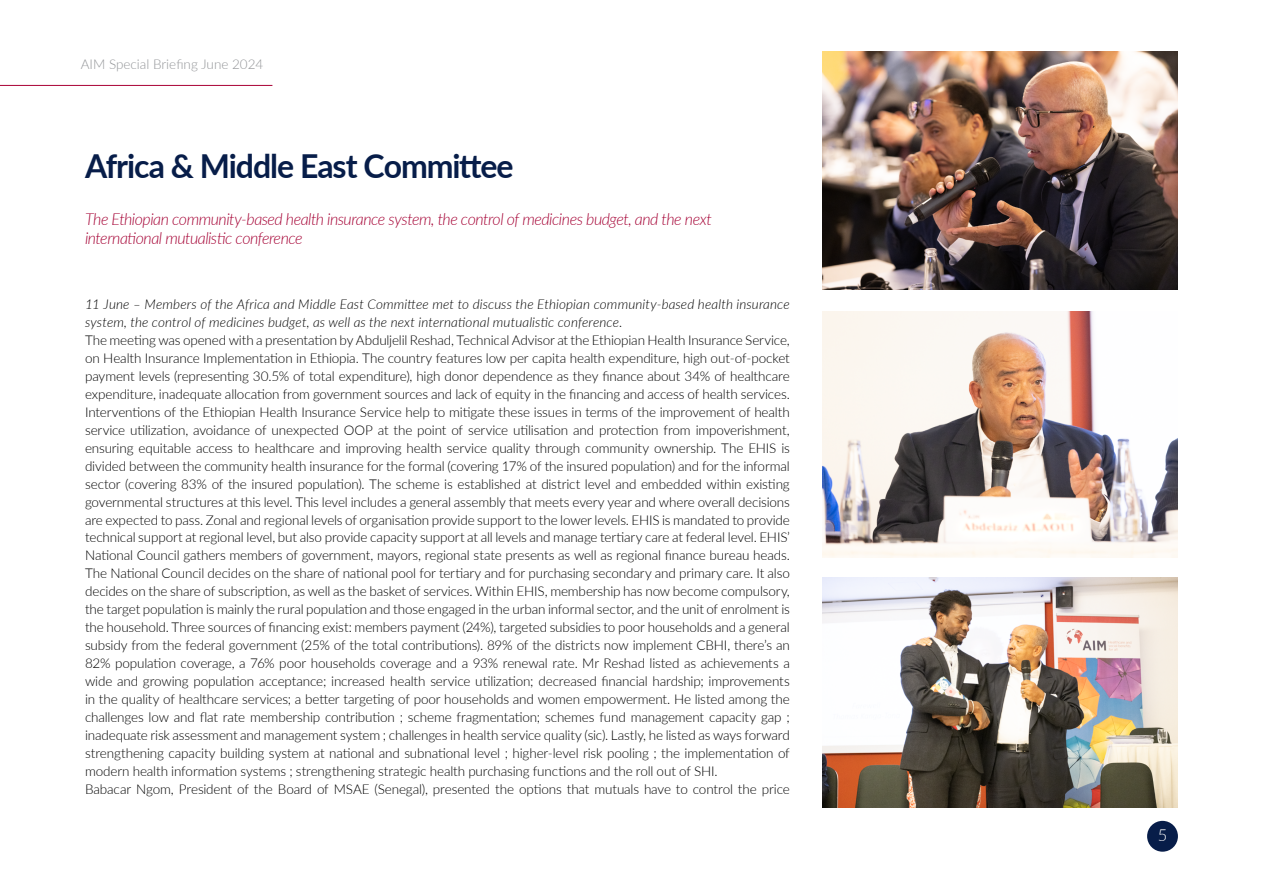
<style>
.page{position:relative;width:1263px;height:893px;background:#fff}
.page>*{position:absolute;margin:0;border:0;box-sizing:border-box;transform-origin:0 0}
.t1{font:700 33px "Lato";letter-spacing:-.035em;color:#071d49}
.t2{font:italic 300 16.5px/19.5px "Lato";letter-spacing:-.03em;color:#a50034}
.t3{font:300 16.5px "Lato";color:#fff}
.t4{font:300 13.5px/18px "Lato";letter-spacing:-.01em;color:#000}
.t5{font:italic 300 13.5px/18px "Lato";letter-spacing:.01em;color:#000}
.t6{font:300 13.5px "Lato";color:#939598}
</style>
<div class="page">
<div style="left:1147px;top:821px;width:31px;height:31px;background:#071d49;border-radius:50%"></div>
<hr style="left:0;top:85px;width:272px;height:1px;background:#a90034">
<img style="left:823px;top:51px;width:355px;height:239px">
<img style="left:823px;top:311px;width:355px;height:246px">
<img style="left:823px;top:577px;width:355px;height:231px">
<p class="t6" style="left:81px;top:55px;width:184px">AIM Special Briefing June 2024</p>
<h1 class="t1" style="left:85px;top:141px;width:430px">Africa &amp; Middle East Committee</h1>
<p class="t2" style="left:85px;top:208px;width:628px">The Ethiopian community-based health insurance system, the control of medicines budget, and the next international mutualistic conference</p>
<p class="t5" style="left:85px;top:294px;width:706px">11 June – Members of the Africa and Middle East Committee met to discuss the Ethiopian community-based health insurance system, the control of medicines budget, as well as the next international mutualistic conference.</p>
<p class="t4" style="left:85px;top:330px;width:706px">The meeting was opened with a presentation by Abduljelil Reshad, Technical Advisor at the Ethiopian Health Insurance Service, on Health Insurance Implementation in Ethiopia. The country features low per capita health expenditure, high out-of-pocket payment levels (representing 30.5% of total expenditure), high donor dependence as they finance about 34% of healthcare expenditure, inadequate allocation from government sources and lack of equity in the financing and access of health services.<br>Interventions of the Ethiopian Health Insurance Service help to mitigate these issues in terms of the improvement of health service utilization, avoidance of unexpected OOP at the point of service utilisation and protection from impoverishment, ensuring equitable access to healthcare and improving health service quality through community ownership. The EHIS is divided between the community health insurance for the formal (covering 17% of the insured population) and for the informal sector (covering 83% of the insured population). The scheme is established at district level and embedded within existing governmental structures at this level. This level includes a general assembly that meets every year and where overall decisions are expected to pass. Zonal and regional levels of organisation provide support to the lower levels. EHIS is mandated to provide technical support at regional level, but also provide capacity support at all levels and manage tertiary care at federal level. EHIS’ National Council gathers members of government, mayors, regional state presents as well as regional finance bureau heads.<br>The National Council decides on the share of national pool for tertiary and for purchasing secondary and primary care. It also decides on the share of subscription, as well as the basket of services. Within EHIS, membership has now become compulsory, the target population is mainly the rural population and those engaged in the urban informal sector, and the unit of enrolment is the household. Three sources of financing exist: members payment (24%), targeted subsidies to poor households and a general subsidy from the federal government (25% of the total contributions). 89% of the districts now implement CBHI, there’s an 82% population coverage, a 76% poor households coverage and a 93% renewal rate. Mr Reshad listed as achievements a wide and growing population acceptance; increased health service utilization; decreased financial hardship; improvements in the quality of healthcare services; a better targeting of poor households and women empowerment. He listed among the challenges low and flat rate membership contribution ; scheme fragmentation; schemes fund management capacity gap ; inadequate risk assessment and management system ; challenges in health service quality (sic). Lastly, he listed as ways forward strengthening capacity building system at national and subnational level ; higher-level risk pooling ; the implementation of modern health information systems ; strengthening strategic health purchasing functions and the roll out of SHI.<br>Babacar Ngom, President of the Board of MSAE (Senegal), presented the options that mutuals have to control the price</p>
<p class="t3" style="left:1158px;top:824px;width:11px">5</p>
</div>
